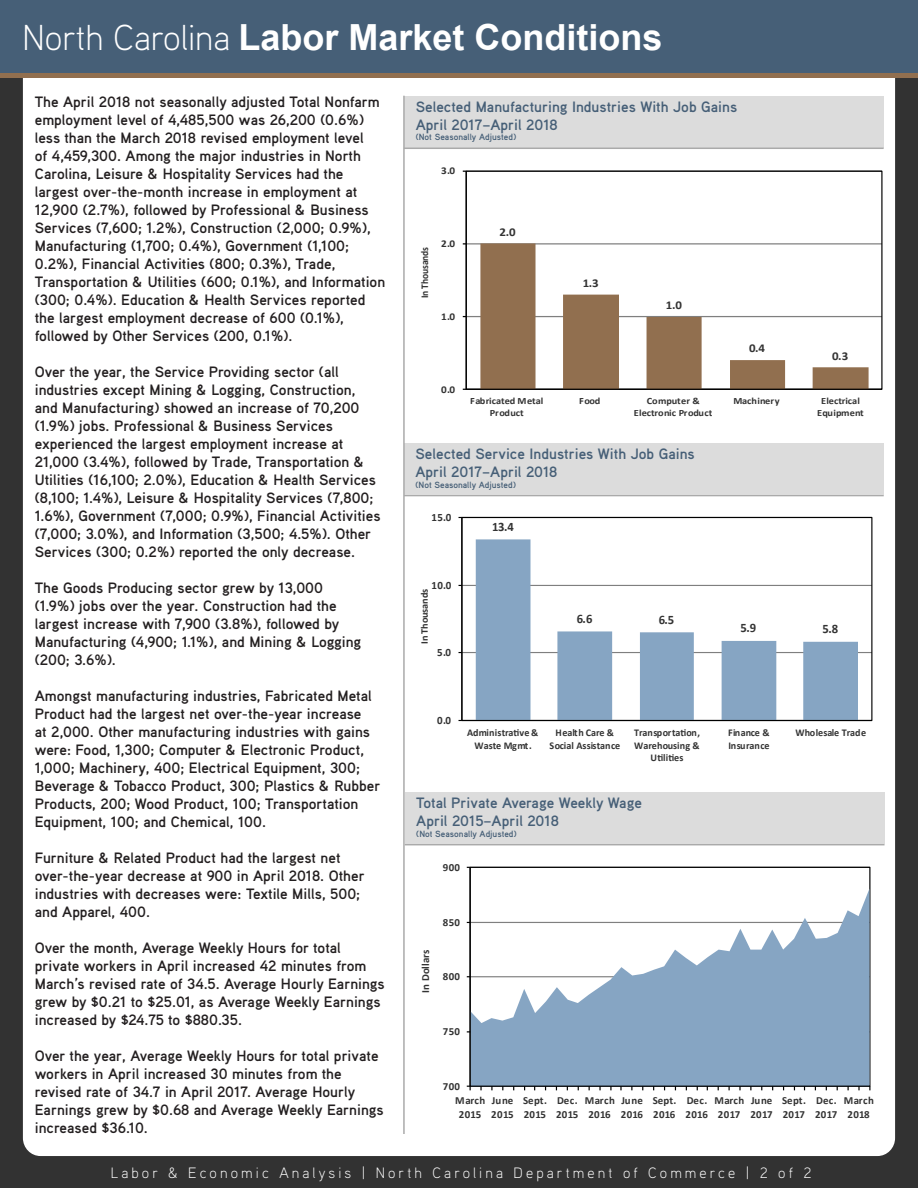
<style>
.page{position:relative;width:918px;height:1188px;background:#323232}
.page>*{position:absolute;margin:0;border:0;box-sizing:border-box;transform-origin:0 0}
.t1{font:700 36px "Arial";color:#fff}
.t2{font:700 15px/18px "Aaux Pro OT";color:#231f20}
.t3{font:700 15px "Aaux Pro OT";color:#465f77}
.t4{font:300 15px "Aaux Pro OT";letter-spacing:.21em;color:#fff}
.t5{font:700 12.9px "Calibri";color:#333}
.t6{font:700 12px "Calibri";color:#333;scale:1.08 1}
.t7{font:700 11.25px "Calibri";color:#333}
.t8{font:700 10.95px "Calibri";letter-spacing:-.015em;color:#333}
.t9{font:700 10.8px/13.6px "Calibri";letter-spacing:.03em;color:#333}
.t10{font:700 10.35px/12.6px "Calibri";letter-spacing:.005em;color:#333;text-align:center}
.t11{font:700 10.35px "Calibri";letter-spacing:.005em;color:#333;scale:1.08 1}
.t12{font:700 10.35px "Calibri";letter-spacing:-.035em;color:#333;scale:.93 1}
.t13{font:700 10.05px "Calibri";letter-spacing:-.035em;color:#333}
.t14{font:700 9.6px/11.7px "Calibri";color:#333;text-align:center;scale:1.08 1}
.t15{font:700 9px "Aaux Pro OT";color:#465f77}
.s1{font-family:"Aaux Pro OT";font-weight:300}
</style>
<div class="page">
<div style="left:23px;top:43px;width:872px;height:1113px;background:#fff;border-radius:18px"></div>
<div style="left:0;top:0;width:918px;height:75px;background:#465f77"></div>
<hr style="left:0;top:73px;width:918px;height:4px;background:#916f4f">
<div style="left:404px;top:96px;width:480px;height:52px;background:#dcdcdc"></div>
<hr style="left:404px;top:495px;width:480px;height:1px;background:#aaa">
<div style="left:404px;top:443px;width:480px;height:52px;background:#dcdcdc"></div>
<hr style="left:404px;top:148px;width:480px;height:1px;background:#aaa">
<hr style="left:405px;top:844px;width:480px;height:1px;background:#aaa">
<div style="left:405px;top:792px;width:480px;height:52px;background:#dcdcdc"></div>
<svg style="left:471px;top:890px;width:398px;height:196px;fill:#86a5c3"></svg>
<hr style="left:470px;top:867px;width:1px;height:219px;background:#000">
<hr style="left:470px;top:1086px;width:400px;height:1px;background:#000">
<hr style="left:403px;top:96px;width:2px;height:1038px;background:#aaa">
<hr style="left:466px;top:243px;width:416px;height:1px;background:#7f7f7f">
<hr style="left:466px;top:316px;width:416px;height:1px;background:#7f7f7f">
<svg style="left:480px;top:243px;width:389px;height:146px"></svg>
<hr style="left:466px;top:171px;width:1px;height:218px;background:#000">
<hr style="left:466px;top:389px;width:416px;height:1px;background:#000">
<hr style="left:462px;top:585px;width:410px;height:1px;background:#7f7f7f">
<hr style="left:462px;top:652px;width:410px;height:1px;background:#7f7f7f">
<svg style="left:476px;top:539px;width:382px;height:181px"></svg>
<hr style="left:461px;top:517px;width:1px;height:203px;background:#000">
<hr style="left:462px;top:720px;width:410px;height:1px;background:#000">
<h1 class="t1" style="left:22px;top:13px;width:641px"><span class="s1">North Carolina</span> Labor Market Conditions</h1>
<p class="t2" style="left:35px;top:93px;width:352px">The April 2018 not seasonally adjusted Total Nonfarm employment level of 4,485,500 was 26,200 (0.6%) less than the March 2018 revised employment level<br>of 4,459,300. Among the major industries in North Carolina, Leisure &amp; Hospitality Services had the largest over-the-month increase in employment at 12,900 (2.7%), followed by Professional &amp; Business Services (7,600; 1.2%), Construction (2,000; 0.9%), Manufacturing (1,700; 0.4%), Government (1,100; 0.2%), Financial Activities (800; 0.3%), Trade, Transportation &amp; Utilities (600; 0.1%), and Information (300; 0.4%). Education &amp; Health Services reported the largest employment decrease of 600 (0.1%), followed by Other Services (200, 0.1%).</p>
<p class="t2" style="left:35px;top:363px;width:347px">Over the year, the Service Providing sector (all industries except Mining &amp; Logging, Construction, and Manufacturing) showed an increase of 70,200 (1.9%) jobs. Professional &amp; Business Services experienced the largest employment increase at 21,000 (3.4%), followed by Trade, Transportation &amp; Utilities (16,100; 2.0%), Education &amp; Health Services (8,100; 1.4%), Leisure &amp; Hospitality Services (7,800; 1.6%), Government (7,000; 0.9%), Financial Activities (7,000; 3.0%), and Information (3,500; 4.5%). Other Services (300; 0.2%) reported the only decrease.</p>
<p class="t2" style="left:35px;top:579px;width:328px">The Goods Producing sector grew by 13,000 (1.9%) jobs over the year. Construction had the largest increase with 7,900 (3.8%), followed by Manufacturing (4,900; 1.1%), and Mining &amp; Logging (200; 3.6%).</p>
<p class="t2" style="left:35px;top:687px;width:347px">Amongst manufacturing industries, Fabricated Metal Product had the largest net over-the-year increase<br>at 2,000. Other manufacturing industries with gains were: Food, 1,300; Computer &amp; Electronic Product, 1,000; Machinery, 400; Electrical Equipment, 300; Beverage &amp; Tobacco Product, 300; Plastics &amp; Rubber Products, 200; Wood Product, 100; Transportation Equipment, 100; and Chemical, 100.</p>
<p class="t2" style="left:35px;top:849px;width:331px">Furniture &amp; Related Product had the largest net over-the-year decrease at 900 in April 2018. Other industries with decreases were: Textile Mills, 500; and Apparel, 400.</p>
<p class="t2" style="left:35px;top:939px;width:352px">Over the month, Average Weekly Hours for total private workers in April increased 42 minutes from March’s revised rate of 34.5. Average Hourly Earnings grew by $0.21 to $25.01, as Average Weekly Earnings increased by $24.75 to $880.35.</p>
<p class="t2" style="left:35px;top:1047px;width:350px">Over the year, Average Weekly Hours for total private workers in April increased 30 minutes from the revised rate of 34.7 in April 2017. Average Hourly Earnings grew by $0.68 and Average Weekly Earnings increased $36.10.</p>
<p class="t3" style="left:416px;top:97px;width:323px">Selected Manufacturing Industries With Job Gains</p>
<p class="t3" style="left:416px;top:115px;width:144px">April 2017–April 2018</p>
<p class="t15" style="left:416px;top:132px;width:102px">(Not Seasonally Adjusted)</p>
<p class="t11" style="left:441px;top:164px;width:15px">3.0</p>
<p class="t12" style="left:418px;top:298px;width:56px;rotate:-90deg">In Thousands</p>
<p class="t11" style="left:441px;top:237px;width:15px">2.0</p>
<p class="t11" style="left:441px;top:310px;width:15px">1.0</p>
<p class="t11" style="left:441px;top:383px;width:15px">0.0</p>
<p class="t6" style="left:500px;top:224px;width:16px">2.0</p>
<p class="t6" style="left:583px;top:275px;width:16px">1.3</p>
<p class="t6" style="left:666px;top:297px;width:16px">1.0</p>
<p class="t6" style="left:749px;top:341px;width:16px">0.4</p>
<p class="t6" style="left:832px;top:348px;width:16px">0.3</p>
<p class="t14" style="left:470px;top:395px;width:69px">Fabricated Metal<br>Product</p>
<p class="t14" style="left:579px;top:395px;width:21px">Food</p>
<p class="t14" style="left:634px;top:395px;width:74px">Computer &amp;<br>Electronic Product</p>
<p class="t14" style="left:733px;top:395px;width:44px">Machinery</p>
<p class="t14" style="left:817px;top:395px;width:45px">Electrical<br>Equipment</p>
<p class="t3" style="left:416px;top:444px;width:281px">Selected Service Industries With Job Gains</p>
<p class="t3" style="left:416px;top:462px;width:144px">April 2017–April 2018</p>
<p class="t15" style="left:416px;top:479px;width:102px">(Not Seasonally Adjusted)</p>
<p class="t7" style="left:432px;top:510px;width:21px">15.0</p>
<p class="t7" style="left:432px;top:578px;width:21px">10.0</p>
<p class="t13" style="left:418px;top:644px;width:56px;rotate:-90deg">In Thousands</p>
<p class="t7" style="left:437px;top:645px;width:15px">5.0</p>
<p class="t5" style="left:492px;top:518px;width:23px">13.4</p>
<p class="t5" style="left:577px;top:610px;width:17px">6.6</p>
<p class="t5" style="left:659px;top:611px;width:17px">6.5</p>
<p class="t5" style="left:741px;top:619px;width:17px">5.9</p>
<p class="t5" style="left:823px;top:621px;width:17px">5.8</p>
<p class="t7" style="left:437px;top:713px;width:15px">0.0</p>
<p class="t10" style="left:467px;top:726px;width:73px">Administrative &amp;<br>Waste Mgmt.</p>
<p class="t10" style="left:550px;top:726px;width:72px">Health Care &amp;<br>Social Assistance</p>
<p class="t10" style="left:634px;top:726px;width:67px">Transportation,<br>Warehousing &amp;<br>Utilities</p>
<p class="t10" style="left:728px;top:726px;width:43px;text-align:left">Finance &amp;<br>Insurance</p>
<p class="t10" style="left:796px;top:726px;width:72px">Wholesale Trade</p>
<p class="t3" style="left:416px;top:793px;width:227px">Total Private Average Weekly Wage</p>
<p class="t3" style="left:416px;top:811px;width:144px">April 2015–April 2018</p>
<p class="t15" style="left:416px;top:828px;width:102px">(Not Seasonally Adjusted)</p>
<p class="t9" style="left:443px;top:860px;width:19px">900</p>
<p class="t8" style="left:418px;top:993px;width:44px;rotate:-90deg">In Dollars</p>
<p class="t9" style="left:443px;top:915px;width:19px">850</p>
<p class="t9" style="left:443px;top:970px;width:19px">800</p>
<p class="t9" style="left:443px;top:1025px;width:19px">750</p>
<p class="t9" style="left:443px;top:1079px;width:19px">700</p>
<p class="t9" style="left:455px;top:1094px;width:32px;text-align:center">March<br>2015</p>
<p class="t9" style="left:491px;top:1094px;width:24px">June<br>2015</p>
<p class="t9" style="left:523px;top:1094px;width:25px">Sept.<br>2015</p>
<p class="t9" style="left:556px;top:1094px;width:24px">Dec.<br>2015</p>
<p class="t9" style="left:585px;top:1094px;width:32px;text-align:center">March<br>2016</p>
<p class="t9" style="left:621px;top:1094px;width:24px">June<br>2016</p>
<p class="t9" style="left:653px;top:1094px;width:25px">Sept.<br>2016</p>
<p class="t9" style="left:686px;top:1094px;width:24px">Dec.<br>2016</p>
<p class="t9" style="left:714px;top:1094px;width:32px;text-align:center">March<br>2017</p>
<p class="t9" style="left:750px;top:1094px;width:24px">June<br>2017</p>
<p class="t9" style="left:782px;top:1094px;width:25px">Sept.<br>2017</p>
<p class="t9" style="left:815px;top:1094px;width:24px">Dec.<br>2017</p>
<p class="t9" style="left:844px;top:1094px;width:32px;text-align:center">March<br>2018</p>
<p class="t4" style="left:111px;top:1163px;width:702px">Labor &amp; Economic Analysis | North Carolina Department of Commerce | 2 of 2</p>
</div>
